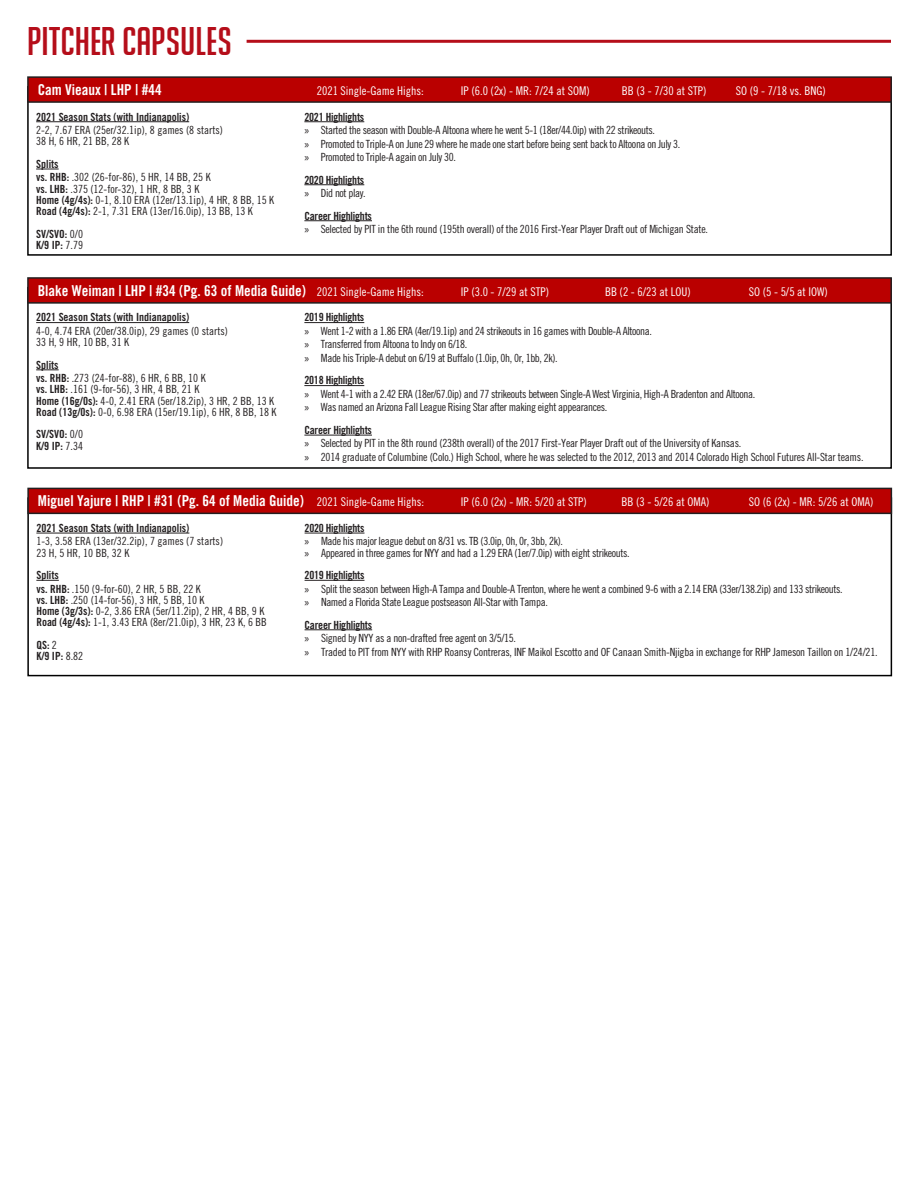
<style>
.page{position:relative;width:918px;height:1188px;background:#fff}
.page>*{position:absolute;margin:0;border:0;box-sizing:border-box;transform-origin:0 0}
.t1{font:39px "Big Noodle Titling";color:#b50e1a}
.t2{font:15px "Trade Gothic LT Std Bd Cn 20";color:#fff}
.t3{font:12px "Trade Gothic LT Std Cn 18";color:#fff}
.t4{font:11.25px "Trade Gothic LT Std Cn 18";letter-spacing:-.035em;color:#231f20}
.t5{font:11.25px "Trade Gothic LT Std Cn 18";color:#231f20}
.t6{font:11.25px "Trade Gothic LT Std Bd Cn 20";letter-spacing:-.02em;color:#231f20}
.t7{font:11.25px "Trade Gothic LT Std Bd Cn 20";color:#231f20}
.s1{font-family:"Trade Gothic LT Std Bd Cn 20"}
.s2{font-family:"Trade Gothic LT Std Cn 18"}
.s3{font-family:"Myriad Pro"}
.s4{font-family:"Trade Gothic LT Std Cn 18";font-size:12px}
</style>
<div class="page">
<hr style="left:247px;top:40px;width:644px;height:3px;background:#b50e1a">
<div style="left:27px;top:86px;width:865px;height:170px;border:2px solid #000"></div>
<hr style="left:36px;top:121px;width:153px;height:1px;background:#231f20">
<svg style="left:36px;top:169px;width:23px;height:1px"></svg>
<hr style="left:304px;top:121px;width:60px;height:1px;background:#231f20">
<hr style="left:304px;top:184px;width:60px;height:1px;background:#231f20">
<hr style="left:304px;top:220px;width:68px;height:1px;background:#231f20">
<div style="left:28px;top:77px;width:863px;height:25px;background:#ba0000"></div>
<div style="left:27px;top:76px;width:865px;height:27px;border:2px solid #231f20"></div>
<div style="left:27px;top:497px;width:865px;height:179px;border:2px solid #000"></div>
<hr style="left:36px;top:533px;width:153px;height:1px;background:#231f20">
<svg style="left:36px;top:580px;width:23px;height:1px"></svg>
<hr style="left:305px;top:533px;width:60px;height:1px;background:#231f20">
<hr style="left:305px;top:580px;width:60px;height:1px;background:#231f20">
<hr style="left:305px;top:630px;width:67px;height:1px;background:#231f20">
<div style="left:28px;top:488px;width:863px;height:25px;background:#ba0000"></div>
<div style="left:27px;top:488px;width:865px;height:26px;border:2px solid #231f20"></div>
<hr style="left:36px;top:322px;width:153px;height:1px;background:#231f20">
<svg style="left:36px;top:370px;width:23px;height:1px"></svg>
<hr style="left:304px;top:322px;width:60px;height:1px;background:#231f20">
<hr style="left:304px;top:385px;width:60px;height:1px;background:#231f20">
<hr style="left:304px;top:435px;width:68px;height:1px;background:#231f20">
<div style="left:28px;top:278px;width:863px;height:25px;background:#ba0000"></div>
<div style="left:27px;top:277px;width:865px;height:27px;border:2px solid #231f20"></div>
<p class="t1" style="left:27px;top:20px;width:206px">PITCHER CAPSULES</p>
<p class="t2" style="left:38px;top:80px;width:126px">Cam Vieaux | LHP | #44</p>
<p class="t3" style="left:317px;top:83px;width:109px">2021 Single-Game Highs:</p>
<p class="t3" style="left:461px;top:83px;width:131px">IP (6.0 (2x) - MR: 7/24 at SOM)</p>
<p class="t3" style="left:622px;top:83px;width:86px">BB (3 - 7/30 at STP)</p>
<p class="t3" style="left:736px;top:83px;width:91px">SO (9 - 7/18 vs. BNG)</p>
<p class="t7" style="left:36px;top:110px;width:155px">2021 Season Stats (with Indianapolis)</p>
<p class="t5" style="left:36px;top:123px;width:188px">2-2, 7.67 ERA (25er/32.1ip), 8 games (8 starts)</p>
<p class="t4" style="left:36px;top:135px;width:95px">38 H, 6 HR, 21 BB, 28 K</p>
<p class="t6" style="left:36px;top:157px;width:24px">Splits</p>
<p class="t5" style="left:36px;top:171px;width:176px"><span class="s1">vs. RHB:</span> .302 (26-for-86), 5 HR, 14 BB, 25 K</p>
<p class="t5" style="left:36px;top:182px;width:165px"><span class="s1">vs. LHB:</span> .375 (12-for-32), 1 HR, 8 BB, 3 K</p>
<p class="t5" style="left:36px;top:193px;width:239px"><span class="s1">Home (4g/4s):</span> 0-1, 8.10 ERA (12er/13.1ip), 4 HR, 8 BB, 15 K</p>
<p class="t5" style="left:36px;top:204px;width:218px"><span class="s1">Road (4g/4s):</span> 2-1, 7.31 ERA (13er/16.0ip), 13 BB, 13 K</p>
<p class="t6" style="left:36px;top:227px;width:48px">SV/SVO: <span class="s2">0/0</span></p>
<p class="t6" style="left:36px;top:238px;width:48px">K/9 IP: <span class="s2">7.79</span></p>
<p class="t6" style="left:304px;top:110px;width:61px">2021 Highlights</p>
<p class="t4" style="left:304px;top:123px;width:352px"><span class="s3">»</span> Started the season with Double-A Altoona where he went 5-1 (18er/44.0ip) with 22 strikeouts.</p>
<p class="t4" style="left:304px;top:137px;width:377px"><span class="s3">»</span> Promoted to Triple-A on June 29 where he made one start before being sent back to Altoona on July 3.</p>
<p class="t4" style="left:304px;top:150px;width:153px"><span class="s3">»</span> Promoted to Triple-A again on July 30.</p>
<p class="t6" style="left:304px;top:173px;width:61px">2020 Highlights</p>
<p class="t4" style="left:304px;top:186px;width:63px"><span class="s3">»</span> Did not play.</p>
<p class="t6" style="left:304px;top:209px;width:69px">Career Highlights</p>
<p class="t4" style="left:304px;top:222px;width:405px"><span class="s3">»</span> Selected by PIT in the 6th round (195th overall) of the 2016 First-Year Player Draft out of Michigan State.</p>
<p class="t2" style="left:38px;top:281px;width:388px">Blake Weiman | LHP | #34 (Pg. 63 of Media Guide) <span class="s4">2021 Single-Game Highs:</span></p>
<p class="t3" style="left:461px;top:284px;width:90px">IP (3.0 - 7/29 at STP)</p>
<p class="t3" style="left:605px;top:284px;width:87px">BB (2 - 6/23 at LOU)</p>
<p class="t3" style="left:749px;top:284px;width:81px">SO (5 - 5/5 at IOW)</p>
<p class="t7" style="left:36px;top:311px;width:155px">2021 Season Stats (with Indianapolis)</p>
<p class="t5" style="left:36px;top:324px;width:193px">4-0, 4.74 ERA (20er/38.0ip), 29 games (0 starts)</p>
<p class="t4" style="left:36px;top:336px;width:95px">33 H, 9 HR, 10 BB, 31 K</p>
<p class="t6" style="left:36px;top:358px;width:24px">Splits</p>
<p class="t5" style="left:36px;top:372px;width:171px"><span class="s1">vs. RHB:</span> .273 (24-for-88), 6 HR, 6 BB, 10 K</p>
<p class="t5" style="left:36px;top:383px;width:165px"><span class="s1">vs. LHB:</span> .161 (9-for-56), 3 HR, 4 BB, 21 K</p>
<p class="t5" style="left:36px;top:394px;width:239px"><span class="s1">Home (16g/0s):</span> 4-0, 2.41 ERA (5er/18.2ip), 3 HR, 2 BB, 13 K</p>
<p class="t5" style="left:36px;top:405px;width:242px"><span class="s1">Road (13g/0s):</span> 0-0, 6.98 ERA (15er/19.1ip), 6 HR, 8 BB, 18 K</p>
<p class="t6" style="left:36px;top:428px;width:48px">SV/SVO: <span class="s2">0/0</span></p>
<p class="t6" style="left:36px;top:439px;width:48px">K/9 IP: <span class="s2">7.34</span></p>
<p class="t6" style="left:304px;top:311px;width:61px">2019 Highlights</p>
<p class="t4" style="left:304px;top:324px;width:349px"><span class="s3">»</span> Went 1-2 with a 1.86 ERA (4er/19.1ip) and 24 strikeouts in 16 games with Double-A Altoona.</p>
<p class="t4" style="left:304px;top:338px;width:164px"><span class="s3">»</span> Transferred from Altoona to Indy on 6/18.</p>
<p class="t4" style="left:304px;top:351px;width:255px"><span class="s3">»</span> Made his Triple-A debut on 6/19 at Buffalo (1.0ip, 0h, 0r, 1bb, 2k).</p>
<p class="t6" style="left:304px;top:374px;width:61px">2018 Highlights</p>
<p class="t4" style="left:304px;top:387px;width:452px"><span class="s3">»</span> Went 4-1 with a 2.42 ERA (18er/67.0ip) and 77 strikeouts between Single-A West Virginia, High-A Bradenton and Altoona.</p>
<p class="t4" style="left:304px;top:401px;width:304px"><span class="s3">»</span> Was named an Arizona Fall League Rising Star after making eight appearances.</p>
<p class="t6" style="left:304px;top:423px;width:69px">Career Highlights</p>
<p class="t4" style="left:304px;top:437px;width:439px"><span class="s3">»</span> Selected by PIT in the 8th round (238th overall) of the 2017 First-Year Player Draft out of the University of Kansas.</p>
<p class="t4" style="left:304px;top:450px;width:561px"><span class="s3">»</span> 2014 graduate of Columbine (Colo.) High School, where he was selected to the 2012, 2013 and 2014 Colorado High School Futures All-Star teams.</p>
<p class="t2" style="left:38px;top:492px;width:388px">Miguel Yajure | RHP | #31 (Pg. 64 of Media Guide) <span class="s4">2021 Single-Game Highs:</span></p>
<p class="t3" style="left:461px;top:495px;width:127px">IP (6.0 (2x) - MR: 5/20 at STP)</p>
<p class="t3" style="left:621px;top:495px;width:89px">BB (3 - 5/26 at OMA)</p>
<p class="t3" style="left:749px;top:495px;width:126px">SO (6 (2x) - MR: 5/26 at OMA)</p>
<p class="t7" style="left:36px;top:521px;width:155px">2021 Season Stats (with Indianapolis)</p>
<p class="t5" style="left:36px;top:535px;width:188px">1-3, 3.58 ERA (13er/32.2ip), 7 games (7 starts)</p>
<p class="t4" style="left:36px;top:546px;width:95px">23 H, 5 HR, 10 BB, 32 K</p>
<p class="t6" style="left:36px;top:568px;width:24px">Splits</p>
<p class="t5" style="left:36px;top:582px;width:166px"><span class="s1">vs. RHB:</span> .150 (9-for-60), 2 HR, 5 BB, 22 K</p>
<p class="t5" style="left:36px;top:593px;width:170px"><span class="s1">vs. LHB:</span> .250 (14-for-56), 3 HR, 5 BB, 10 K</p>
<p class="t5" style="left:36px;top:604px;width:229px"><span class="s1">Home (3g/3s):</span> 0-2, 3.86 ERA (5er/11.2ip), 2 HR, 4 BB, 9 K</p>
<p class="t5" style="left:36px;top:616px;width:232px"><span class="s1">Road (4g/4s):</span> 1-1, 3.43 ERA (8er/21.0ip), 3 HR, 23 K, 6 BB</p>
<p class="t6" style="left:36px;top:638px;width:22px">QS: <span class="s2">2</span></p>
<p class="t6" style="left:36px;top:649px;width:48px">K/9 IP: <span class="s2">8.82</span></p>
<p class="t6" style="left:305px;top:521px;width:61px">2020 Highlights</p>
<p class="t4" style="left:305px;top:535px;width:260px"><span class="s3">»</span> Made his major league debut on 8/31 vs. TB (3.0ip, 0h, 0r, 3bb, 2k).</p>
<p class="t4" style="left:305px;top:546px;width:327px"><span class="s3">»</span> Appeared in three games for NYY and had a 1.29 ERA (1er/7.0ip) with eight strikeouts.</p>
<p class="t6" style="left:305px;top:568px;width:61px">2019 Highlights</p>
<p class="t4" style="left:305px;top:582px;width:540px"><span class="s3">»</span> Split the season between High-A Tampa and Double-A Trenton, where he went a combined 9-6 with a 2.14 ERA (33er/138.2ip) and 133 strikeouts.</p>
<p class="t4" style="left:305px;top:595px;width:245px"><span class="s3">»</span> Named a Florida State League postseason All-Star with Tampa.</p>
<p class="t6" style="left:305px;top:618px;width:69px">Career Highlights</p>
<p class="t4" style="left:305px;top:631px;width:213px"><span class="s3">»</span> Signed by NYY as a non-drafted free agent on 3/5/15.</p>
<p class="t4" style="left:305px;top:645px;width:575px"><span class="s3">»</span> Traded to PIT from NYY with RHP Roansy Contreras, INF Maikol Escotto and OF Canaan Smith-Njigba in exchange for RHP Jameson Taillon on 1/24/21.</p>
</div>
